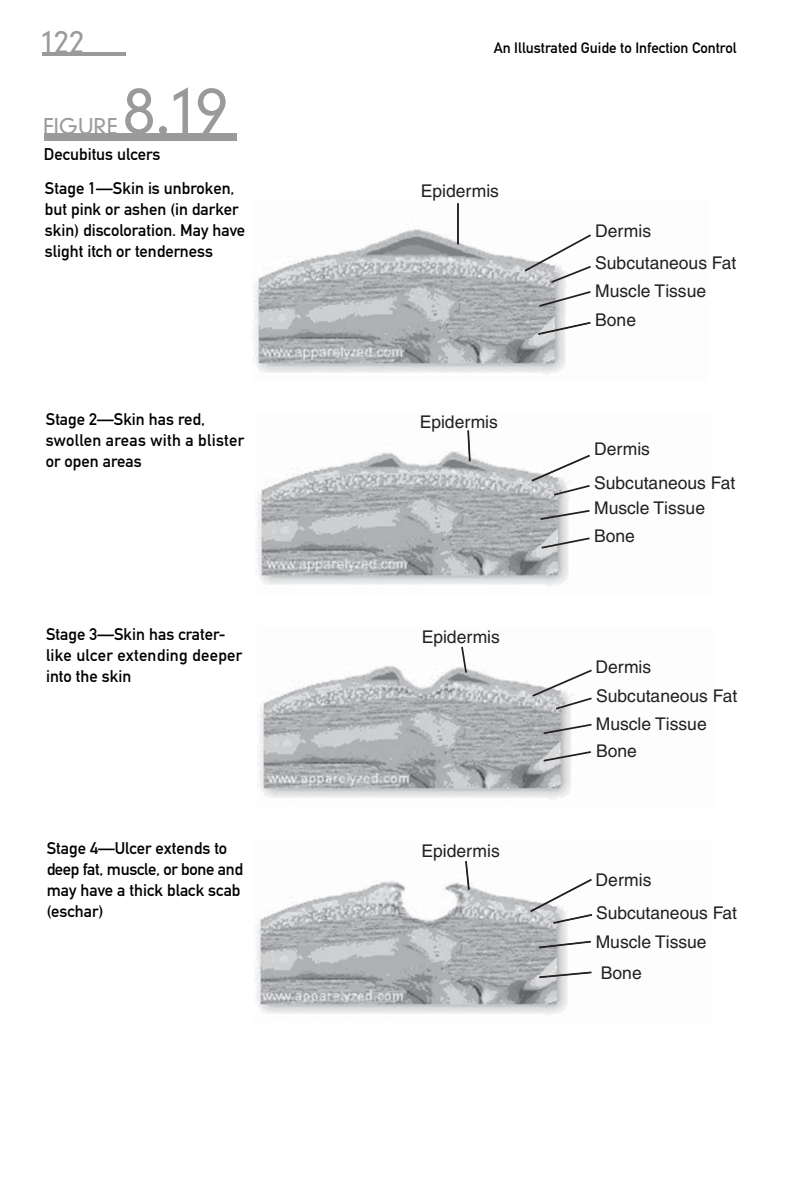
<style>
.page{position:relative;width:805px;height:1189px;background:#fff}
.page>*{position:absolute;margin:0;border:0;box-sizing:border-box;transform-origin:0 0}
.t1{font:300 61.25px "DIN Neuzeit Grotesk";color:#9a9a9a}
.t2{font:300 29.75px "DIN Neuzeit Grotesk";color:#9a9a9a}
.t3{font:300 21px "DIN Neuzeit Grotesk";color:#9a9a9a}
.t4{font:17.5px/28px "Helvetica";color:#231f20}
.t5{font:16.62px/21px "DIN Mittelschrift Std";color:#000}
.t6{font:14.88px "DIN Mittelschrift Std";color:#000}
</style>
<div class="page">
<hr style="left:42px;top:52px;width:84px;height:4px;background:#9a9a9a">
<div style="left:45px;top:134px;width:192px;height:7px;background:#9a9a9a"></div>
<img style="left:253px;top:229px;width:313px;height:146px">
<svg style="left:456px;top:203px;width:135px;height:105px"></svg>
<svg style="left:536px;top:320px;width:55px;height:16px"></svg>
<img style="left:256px;top:451px;width:313px;height:135px">
<svg style="left:466px;top:430px;width:6px;height:33px"></svg>
<svg style="left:530px;top:453px;width:60px;height:96px"></svg>
<img style="left:258px;top:665px;width:313px;height:134px">
<svg style="left:460px;top:646px;width:132px;height:116px"></svg>
<img style="left:255px;top:880px;width:313px;height:135px">
<svg style="left:464px;top:861px;width:7px;height:30px"></svg>
<svg style="left:528px;top:879px;width:65px;height:45px"></svg>
<svg style="left:537px;top:939px;width:54px;height:10px"></svg>
<svg style="left:538px;top:970px;width:54px;height:9px"></svg>
<p class="t2" style="left:42px;top:30px;width:45px">122</p>
<p class="t6" style="left:494px;top:42px;width:245px">An Illustrated Guide to Infection Control</p>
<p class="t1" style="left:123px;top:87px;width:106px">8.19</p>
<p class="t5" style="left:44px;top:146px;width:118px">Decubitus ulcers</p>
<p class="t3" style="left:43px;top:118px;width:76px">FIGURE</p>
<p class="t5" style="left:45px;top:180px;width:202px">Stage 1—Skin is unbroken, but pink or ashen (in darker skin) discoloration. May have slight itch or tenderness</p>
<p class="t5" style="left:46px;top:411px;width:200px">Stage 2—Skin has red, swollen areas with a blister or open areas</p>
<p class="t5" style="left:46px;top:625px;width:198px">Stage 3—Skin has crater&shy;like ulcer extending deeper into the skin</p>
<p class="t5" style="left:47px;top:839px;width:198px">Stage 4—Ulcer extends to deep fat, muscle, or bone and may have a thick black scab (eschar)</p>
<p class="t4" style="left:421px;top:179px;width:80px">Epidermis</p>
<p class="t4" style="left:420px;top:409px;width:80px">Epidermis</p>
<p class="t4" style="left:422px;top:624px;width:80px">Epidermis</p>
<p class="t4" style="left:422px;top:838px;width:80px">Epidermis</p>
<p class="t4" style="left:595px;top:216px;width:143px;line-height:31.8px">Dermis<br>Subcutaneous Fat</p>
<p class="t4" style="left:595px;top:278px;width:112px;line-height:29.2px">Muscle Tissue<br>Bone</p>
<p class="t4" style="left:594px;top:433px;width:143px;line-height:34.1px">Dermis<br>Subcutaneous Fat</p>
<p class="t4" style="left:594px;top:495px;width:112px;line-height:28.7px">Muscle Tissue<br>Bone</p>
<p class="t4" style="left:595px;top:654px;width:143px">Dermis<br>Subcutaneous Fat<br>Muscle Tissue<br>Bone</p>
<p class="t4" style="left:596px;top:864px;width:143px;line-height:32.9px">Dermis<br>Subcutaneous Fat</p>
<p class="t4" style="left:596px;top:928px;width:112px;line-height:30.4px">Muscle Tissue<br>Bone</p>
</div>
